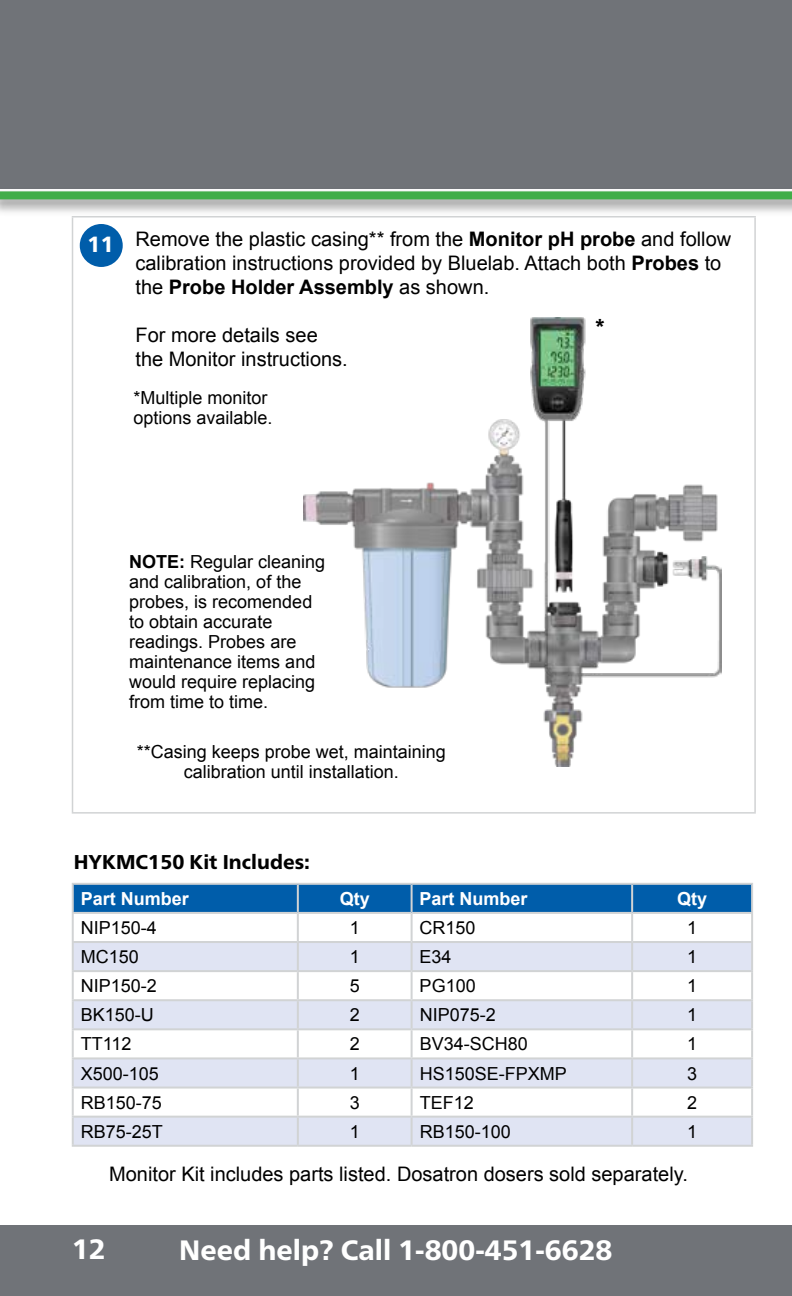
<style>
.page{position:relative;width:792px;height:1296px;background:#fff}
.page>*{position:absolute;margin:0;border:0;box-sizing:border-box;transform-origin:0 0}
.t1{font:800 28px "Frutiger Neue LT Pro";color:#fff}
.t2{font:800 22px "Frutiger Neue LT Pro";color:#fff}
.t3{font:20px/24px "Arial";color:#000}
.t4{font:800 20px "Frutiger Neue LT Pro";color:#000}
.t5{font:18px/20px "Arial";color:#000}
.t6{font:700 18px "Arial";color:#fff}
.s1{font-weight:700}
</style>
<div class="page">
<div style="left:0;top:0;width:792px;height:188px;background:#707378"></div>
<div style="left:0;top:1225px;width:792px;height:71px;background:#707378"></div>
<div style="left:0;top:187px;width:792px;height:29px;background:#000;opacity:.5"></div>
<div style="left:0;top:191px;width:792px;height:8px;background:#41ad49"></div>
<hr style="left:72px;top:216px;width:684px;height:2px;background:#d1d3d4">
<hr style="left:72px;top:218px;width:1px;height:594px;background:#d1d3d4">
<hr style="left:754px;top:218px;width:2px;height:594px;background:#d1d3d4">
<hr style="left:72px;top:812px;width:684px;height:2px;background:#d1d3d4">
<div style="left:74px;top:885px;width:677px;height:27px;background:#005daa"></div>
<div style="left:74px;top:943px;width:677px;height:27px;background:#e0e4f3"></div>
<svg style="left:74px;top:1001px;width:677px;height:144px;fill:#e0e4f3"></svg>
<hr style="left:72px;top:883px;width:226px;height:2px;background:#d1d3d4">
<hr style="left:72px;top:885px;width:2px;height:27px;background:#d1d3d4">
<hr style="left:298px;top:883px;width:114px;height:2px;background:#d1d3d4">
<hr style="left:297px;top:885px;width:2px;height:27px;background:#d1d3d4">
<hr style="left:412px;top:883px;width:220px;height:2px;background:#d1d3d4">
<hr style="left:411px;top:885px;width:2px;height:27px;background:#d1d3d4">
<hr style="left:632px;top:883px;width:121px;height:2px;background:#d1d3d4">
<hr style="left:631px;top:885px;width:2px;height:27px;background:#d1d3d4">
<hr style="left:751px;top:885px;width:2px;height:27px;background:#d1d3d4">
<hr style="left:72px;top:912px;width:226px;height:2px;background:#d1d3d4">
<hr style="left:72px;top:914px;width:2px;height:27px;background:#d1d3d4">
<hr style="left:298px;top:912px;width:114px;height:2px;background:#d1d3d4">
<hr style="left:297px;top:914px;width:2px;height:27px;background:#d1d3d4">
<hr style="left:412px;top:912px;width:220px;height:2px;background:#d1d3d4">
<hr style="left:411px;top:914px;width:2px;height:27px;background:#d1d3d4">
<hr style="left:632px;top:912px;width:121px;height:2px;background:#d1d3d4">
<hr style="left:631px;top:914px;width:2px;height:27px;background:#d1d3d4">
<hr style="left:751px;top:914px;width:2px;height:27px;background:#d1d3d4">
<hr style="left:72px;top:941px;width:226px;height:2px;background:#d1d3d4">
<hr style="left:72px;top:943px;width:2px;height:27px;background:#d1d3d4">
<hr style="left:298px;top:941px;width:114px;height:2px;background:#d1d3d4">
<hr style="left:297px;top:943px;width:2px;height:27px;background:#d1d3d4">
<hr style="left:412px;top:941px;width:220px;height:2px;background:#d1d3d4">
<hr style="left:411px;top:943px;width:2px;height:27px;background:#d1d3d4">
<hr style="left:632px;top:941px;width:121px;height:2px;background:#d1d3d4">
<hr style="left:631px;top:943px;width:2px;height:27px;background:#d1d3d4">
<hr style="left:751px;top:943px;width:2px;height:27px;background:#d1d3d4">
<hr style="left:72px;top:970px;width:226px;height:2px;background:#d1d3d4">
<hr style="left:72px;top:972px;width:2px;height:27px;background:#d1d3d4">
<hr style="left:298px;top:970px;width:114px;height:2px;background:#d1d3d4">
<hr style="left:297px;top:972px;width:2px;height:27px;background:#d1d3d4">
<hr style="left:412px;top:970px;width:220px;height:2px;background:#d1d3d4">
<hr style="left:411px;top:972px;width:2px;height:27px;background:#d1d3d4">
<hr style="left:632px;top:970px;width:121px;height:2px;background:#d1d3d4">
<hr style="left:631px;top:972px;width:2px;height:27px;background:#d1d3d4">
<hr style="left:751px;top:972px;width:2px;height:27px;background:#d1d3d4">
<hr style="left:72px;top:999px;width:226px;height:2px;background:#d1d3d4">
<hr style="left:72px;top:1001px;width:2px;height:27px;background:#d1d3d4">
<hr style="left:298px;top:999px;width:114px;height:2px;background:#d1d3d4">
<hr style="left:297px;top:1001px;width:2px;height:27px;background:#d1d3d4">
<hr style="left:412px;top:999px;width:220px;height:2px;background:#d1d3d4">
<hr style="left:411px;top:1001px;width:2px;height:27px;background:#d1d3d4">
<hr style="left:632px;top:999px;width:121px;height:2px;background:#d1d3d4">
<hr style="left:631px;top:1001px;width:2px;height:27px;background:#d1d3d4">
<hr style="left:751px;top:1001px;width:2px;height:27px;background:#d1d3d4">
<hr style="left:72px;top:1028px;width:226px;height:2px;background:#d1d3d4">
<hr style="left:72px;top:1030px;width:2px;height:27px;background:#d1d3d4">
<hr style="left:298px;top:1028px;width:114px;height:2px;background:#d1d3d4">
<hr style="left:297px;top:1030px;width:2px;height:27px;background:#d1d3d4">
<hr style="left:412px;top:1028px;width:220px;height:2px;background:#d1d3d4">
<hr style="left:411px;top:1030px;width:2px;height:27px;background:#d1d3d4">
<hr style="left:632px;top:1028px;width:121px;height:2px;background:#d1d3d4">
<hr style="left:631px;top:1030px;width:2px;height:27px;background:#d1d3d4">
<hr style="left:751px;top:1030px;width:2px;height:27px;background:#d1d3d4">
<hr style="left:72px;top:1057px;width:226px;height:2px;background:#d1d3d4">
<hr style="left:72px;top:1059px;width:2px;height:28px;background:#d1d3d4">
<hr style="left:298px;top:1057px;width:114px;height:2px;background:#d1d3d4">
<hr style="left:297px;top:1059px;width:2px;height:28px;background:#d1d3d4">
<hr style="left:412px;top:1057px;width:220px;height:2px;background:#d1d3d4">
<hr style="left:411px;top:1059px;width:2px;height:28px;background:#d1d3d4">
<hr style="left:632px;top:1057px;width:121px;height:2px;background:#d1d3d4">
<hr style="left:631px;top:1059px;width:2px;height:28px;background:#d1d3d4">
<hr style="left:751px;top:1059px;width:2px;height:28px;background:#d1d3d4">
<hr style="left:72px;top:1087px;width:226px;height:2px;background:#d1d3d4">
<hr style="left:72px;top:1089px;width:2px;height:27px;background:#d1d3d4">
<hr style="left:298px;top:1087px;width:114px;height:2px;background:#d1d3d4">
<hr style="left:297px;top:1089px;width:2px;height:27px;background:#d1d3d4">
<hr style="left:412px;top:1087px;width:220px;height:2px;background:#d1d3d4">
<hr style="left:411px;top:1089px;width:2px;height:27px;background:#d1d3d4">
<hr style="left:632px;top:1087px;width:121px;height:2px;background:#d1d3d4">
<hr style="left:631px;top:1089px;width:2px;height:27px;background:#d1d3d4">
<hr style="left:751px;top:1089px;width:2px;height:27px;background:#d1d3d4">
<hr style="left:72px;top:1116px;width:226px;height:2px;background:#d1d3d4">
<hr style="left:72px;top:1118px;width:2px;height:27px;background:#d1d3d4">
<hr style="left:298px;top:1116px;width:114px;height:2px;background:#d1d3d4">
<hr style="left:297px;top:1118px;width:2px;height:27px;background:#d1d3d4">
<hr style="left:412px;top:1116px;width:220px;height:2px;background:#d1d3d4">
<hr style="left:411px;top:1118px;width:2px;height:27px;background:#d1d3d4">
<hr style="left:632px;top:1116px;width:121px;height:2px;background:#d1d3d4">
<hr style="left:631px;top:1118px;width:2px;height:27px;background:#d1d3d4">
<hr style="left:751px;top:1118px;width:2px;height:27px;background:#d1d3d4">
<hr style="left:72px;top:1145px;width:226px;height:2px;background:#d1d3d4">
<hr style="left:298px;top:1145px;width:114px;height:2px;background:#d1d3d4">
<hr style="left:412px;top:1145px;width:220px;height:2px;background:#d1d3d4">
<hr style="left:632px;top:1145px;width:121px;height:2px;background:#d1d3d4">
<div style="left:80px;top:224px;width:43px;height:43px;background:#005daa;border-radius:50%"></div>
<img style="left:303px;top:318px;width:419px;height:448px">
<p class="t2" style="left:88px;top:231px;width:28px">11</p>
<p class="t3" style="left:136px;top:227px;width:597px">Remove the plastic casing** from the <span class="s1">Monitor pH probe</span> and follow calibration instructions provided by Bluelab. Attach both <span class="s1">Probes</span> to the <span class="s1">Probe Holder Assembly</span> as shown.</p>
<p class="t3" style="left:136px;top:323px;width:214px">For more details see the Monitor instructions.</p>
<p class="t4" style="left:594px;top:315px;width:13px">*</p>
<p class="t5" style="left:133px;top:388px;width:141px">*Multiple monitor options available.</p>
<p class="t5" style="left:129px;top:552px;width:198px"><span class="s1">NOTE:</span> Regular cleaning and calibration, of the probes, is recomended to obtain accurate readings. Probes are maintenance items and would require replacing from time to time.</p>
<p class="t5" style="left:137px;top:742px;width:311px;text-align:center">**Casing keeps probe wet, maintaining calibration until installation.</p>
<p class="t4" style="left:74px;top:850px;width:238px">HYKMC150 Kit Includes:</p>
<p class="t6" style="left:81px;top:887px;width:110px">Part Number</p>
<p class="t6" style="left:340px;top:887px;width:32px">Qty</p>
<p class="t6" style="left:420px;top:887px;width:110px">Part Number</p>
<p class="t6" style="left:677px;top:887px;width:32px">Qty</p>
<p class="t5" style="left:81px;top:918px;width:78px">NIP150-4</p>
<p class="t5" style="left:350px;top:918px;width:12px">1</p>
<p class="t5" style="left:420px;top:918px;width:58px">CR150</p>
<p class="t5" style="left:687px;top:918px;width:12px">1</p>
<p class="t5" style="left:81px;top:947px;width:60px">MC150</p>
<p class="t5" style="left:350px;top:947px;width:12px">1</p>
<p class="t5" style="left:420px;top:947px;width:34px">E34</p>
<p class="t5" style="left:687px;top:947px;width:12px">1</p>
<p class="t5" style="left:81px;top:976px;width:78px">NIP150-2</p>
<p class="t5" style="left:350px;top:976px;width:12px">5</p>
<p class="t5" style="left:420px;top:976px;width:58px">PG100</p>
<p class="t5" style="left:687px;top:976px;width:12px">1</p>
<p class="t5" style="left:81px;top:1005px;width:75px">BK150-U</p>
<p class="t5" style="left:350px;top:1005px;width:12px">2</p>
<p class="t5" style="left:420px;top:1005px;width:78px">NIP075-2</p>
<p class="t5" style="left:687px;top:1005px;width:12px">1</p>
<p class="t5" style="left:81px;top:1034px;width:52px">TT112</p>
<p class="t5" style="left:350px;top:1034px;width:12px">2</p>
<p class="t5" style="left:420px;top:1034px;width:110px">BV34-SCH80</p>
<p class="t5" style="left:687px;top:1034px;width:12px">1</p>
<p class="t5" style="left:81px;top:1063px;width:80px">X500-105</p>
<p class="t5" style="left:350px;top:1063px;width:12px">1</p>
<p class="t5" style="left:420px;top:1063px;width:149px">HS150SE-FPXMP</p>
<p class="t5" style="left:687px;top:1063px;width:12px">3</p>
<p class="t5" style="left:81px;top:1093px;width:83px">RB150-75</p>
<p class="t5" style="left:350px;top:1093px;width:12px">3</p>
<p class="t5" style="left:420px;top:1093px;width:56px">TEF12</p>
<p class="t5" style="left:687px;top:1093px;width:12px">2</p>
<p class="t5" style="left:81px;top:1122px;width:84px">RB75-25T</p>
<p class="t5" style="left:350px;top:1122px;width:12px">1</p>
<p class="t5" style="left:420px;top:1122px;width:93px">RB150-100</p>
<p class="t5" style="left:687px;top:1122px;width:12px">1</p>
<p class="t3" style="left:109px;top:1162px;width:580px">Monitor Kit includes parts listed. Dosatron dosers sold separately.</p>
<h1 class="t1" style="left:72px;top:1233px;width:35px">12</h1>
<h1 class="t1" style="left:179px;top:1233px;width:435px">Need help? Call 1-800-523-8499</h1>
<h1 class="t1" style="left:485px;top:1234px;width:129px">451 6628</h1>
</div>
